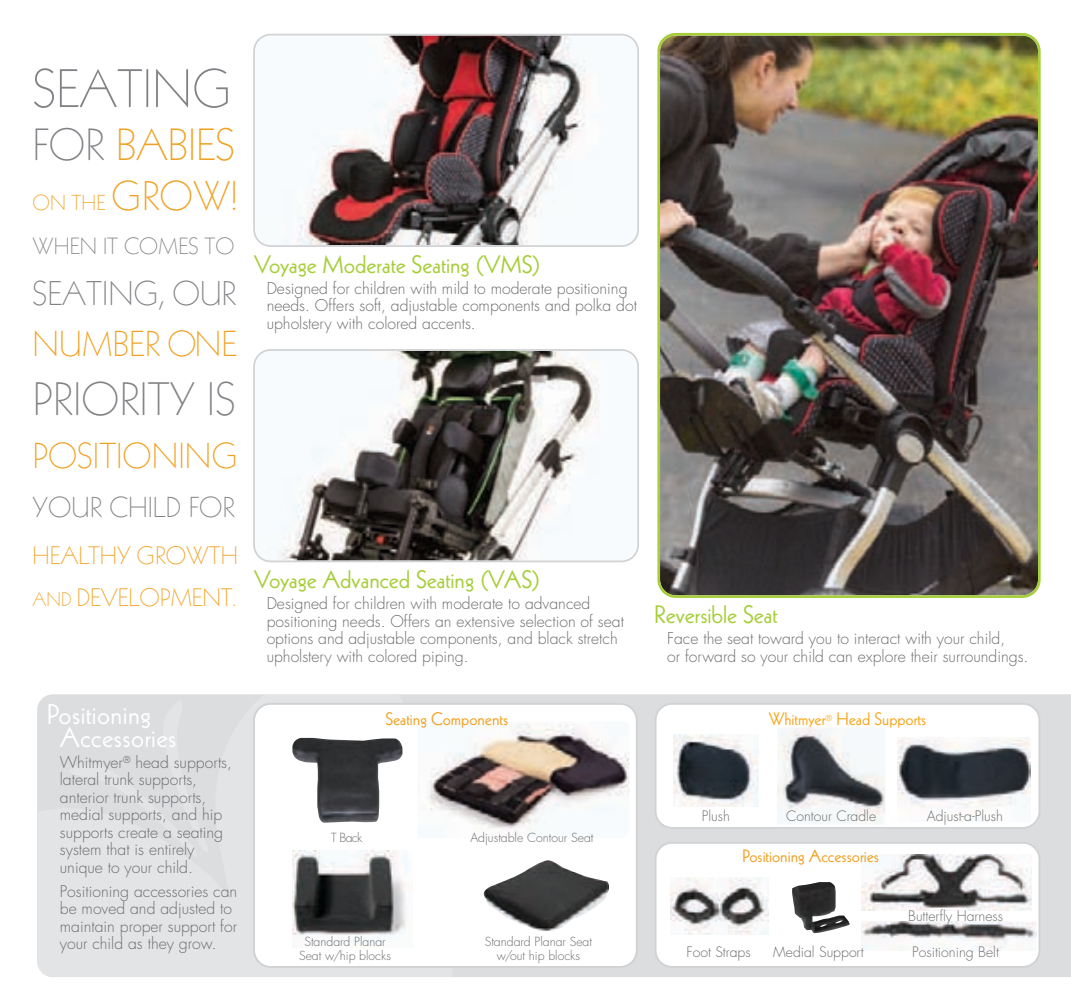
<style>
.page{position:relative;width:1071px;height:1008px;background:#fff}
.page>*{position:absolute;margin:0;border:0;box-sizing:border-box;transform-origin:0 0}
.t1{font:300 52.5px "Kabel LT Std";color:#808285}
.t2{font:300 45.5px "Kabel LT Std";color:#808285}
.t3{font:300 43.75px "Kabel LT Std";color:#f1a121}
.t4{font:300 35px "Kabel LT Std";color:#f1a121}
.t5{font:300 33.25px "Kabel LT Std";color:#808285}
.t6{font:28px/23.1px "Kabel LT Std";letter-spacing:.015em;color:#fff}
.t7{font:300 28px "Kabel LT Std";color:#808285}
.t8{font:24.5px "Kabel LT Std";color:#a6ce39}
.t9{font:300 24.5px/42px "Kabel LT Std";letter-spacing:-.01em;color:#f1a121}
.t10{font:300 22.75px "Kabel LT Std";color:#808285}
.t11{font:300 21px "Kabel LT Std";color:#f1a121}
.t12{font:17.5px "Kabel LT Std";color:#f1a121}
.t13{font:17.5px "Kabel LT Std";color:#f9a71b}
.t14{font:300 15.75px/17.5px "Futura Std";color:#6c6d70}
.t15{font:300 14px "Futura Std";color:#6c6d70}
.t16{font:300 12.25px/14px "Futura Std";color:#6c6d70;text-align:center}
.s1{color:#808285}
.s2{font-size:40.25px}
.s3{font-size:19.25px}
</style>
<div class="page">
<div style="left:453px;top:694px;width:618px;height:283px;background:#dcdddf"></div>
<div style="left:37px;top:694px;width:416px;height:283px;background:#e3e4e5"></div>
<div style="left:52px;top:701px;width:157px;height:156px;background:#dcdddf"></div>
<img style="left:657px;top:33px;width:384px;height:565px">
<svg style="left:253px;top:34px;width:386px;height:213px"></svg>
<svg style="left:253px;top:349px;width:386px;height:213px"></svg>
<svg style="left:655px;top:842px;width:385px;height:126px"></svg>
<svg style="left:253px;top:703px;width:385px;height:265px"></svg>
<div style="left:290px;top:732px;width:120px;height:98px;background:#fff;border-radius:13px"></div>
<img style="left:292px;top:738px;width:110px;height:85px">
<div style="left:411px;top:717px;width:218px;height:122px;background:#fff;border-radius:13px"></div>
<img style="left:428px;top:721px;width:201px;height:117px">
<img style="left:292px;top:851px;width:121px;height:97px">
<img style="left:484px;top:860px;width:125px;height:71px">
<img style="left:670px;top:878px;width:98px;height:57px">
<img style="left:792px;top:882px;width:58px;height:51px">
<img style="left:861px;top:855px;width:171px;height:55px">
<img style="left:861px;top:922px;width:176px;height:29px">
<svg style="left:655px;top:703px;width:385px;height:126px"></svg>
<img style="left:673px;top:735px;width:86px;height:72px">
<img style="left:777px;top:728px;width:109px;height:97px">
<img style="left:898px;top:737px;width:133px;height:85px">
<h1 class="t1" style="left:33px;top:69px;width:201px">SEATING</h1>
<h3 class="t3" style="left:33px;top:128px;width:204px"><span class="s1">FOR</span> BABIES</h3>
<h3 class="t11" style="left:33px;top:195px;width:207px">ON THE <span class="s2">GROW!</span></h3>
<h3 class="t10" style="left:33px;top:238px;width:203px">WHEN IT COMES TO</h3>
<h3 class="t5" style="left:33px;top:281px;width:205px">SEATING, OUR</h3>
<h3 class="t4" style="left:33px;top:330px;width:206px">NUMBER ONE</h3>
<h2 class="t2" style="left:33px;top:382px;width:204px">PRIORITY IS</h2>
<h3 class="t4" style="left:33px;top:442px;width:207px">POSITIONING</h3>
<h3 class="t7" style="left:33px;top:496px;width:204px">YOUR CHILD FOR</h3>
<h3 class="t9" style="left:33px;top:536px;width:207px">HEALTHY GROWTH<br><span class="s3">AND</span> DEVELOPMENT.</h3>
<h3 class="t6" style="left:60px;top:704px;width:118px;text-indent:-13px">Positioning<br>Accessories</h3>
<p class="t14" style="left:60px;top:755px;width:174px">Whitmyer<sup>®</sup> head supports, lateral trunk supports, anterior trunk supports, medial supports, and hip supports create a seating system that is entirely unique to your child.</p>
<p class="t14" style="left:60px;top:884px;width:179px">Positioning accessories can be moved and adjusted to maintain proper support for your child as they grow.</p>
<h3 class="t8" style="left:254px;top:255px;width:288px">Voyage Moderate Seating (VMS)</h3>
<p class="t14" style="left:267px;top:281px;width:372px">Designed for children with mild to moderate positioning needs. Offers soft, adjustable components and polka dot upholstery with colored accents.</p>
<h3 class="t8" style="left:254px;top:570px;width:288px">Voyage Advanced Seating (VAS)</h3>
<p class="t14" style="left:267px;top:596px;width:359px">Designed for children with moderate to advanced positioning needs. Offers an extensive selection of seat options and adjustable components, and black stretch upholstery with colored piping.</p>
<p class="t12" style="left:385px;top:713px;width:124px">Seating Components</p>
<p class="t16" style="left:331px;top:831px;width:33px">T Back</p>
<p class="t16" style="left:470px;top:831px;width:125px">Adjustable Contour Seat</p>
<p class="t16" style="left:299px;top:936px;width:93px">Standard Planar<br>Seat w/hip blocks</p>
<p class="t16" style="left:485px;top:936px;width:109px">Standard Planar Seat w/out hip blocks</p>
<h3 class="t8" style="left:655px;top:605px;width:124px">Reversible Seat</h3>
<p class="t14" style="left:667px;top:631px;width:363px">Face the seat toward you to interact with your child,<br>or forward so your child can explore their surroundings.</p>
<p class="t13" style="left:769px;top:713px;width:159px">Whitmyer<sup>®</sup> Head Supports</p>
<p class="t15" style="left:702px;top:809px;width:30px">Plush</p>
<p class="t15" style="left:786px;top:809px;width:92px">Contour Cradle</p>
<p class="t15" style="left:927px;top:809px;width:78px">Adjust-a-Plush</p>
<p class="t12" style="left:743px;top:850px;width:138px">Positioning Accessories</p>
<p class="t15" style="left:908px;top:909px;width:96px">Butterfly Harness</p>
<p class="t15" style="left:687px;top:945px;width:66px">Foot Straps</p>
<p class="t15" style="left:773px;top:945px;width:92px">Medial Support</p>
<p class="t15" style="left:912px;top:945px;width:88px">Positioning Belt</p>
</div>
